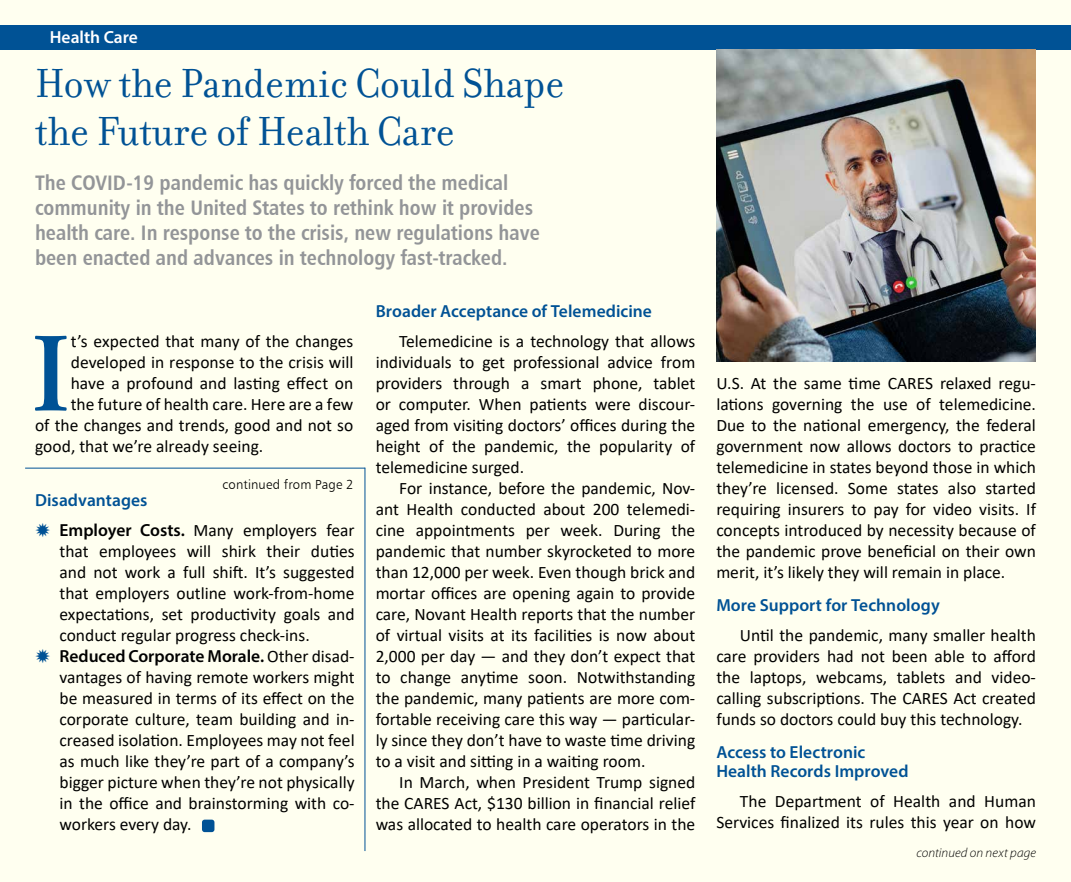
<style>
.page{position:relative;width:1071px;height:882px;background:#fff}
.page>*{position:absolute;margin:0;border:0;box-sizing:border-box;transform-origin:0 0}
.t1{font:600 112.52px "Adobe Garamond Pro";color:#005295}
.t2{font:43.75px/47.2px "Filosofia";color:#005295}
.t3{font:21px/25.2px "Humanist 777 BT Bold Condensed B";color:#939598}
.t4{font:17.5px/21px "Calibri";color:#000;text-align:justify}
.t5{font:600 17.5px/19.2px "Myriad Pro";color:#005295}
.t6{font:600 17.5px "Myriad Pro";color:#000}
.t7{font:600 17.5px "Myriad Pro";color:#fff}
.t8{font:italic 300 13.12px "Myriad Pro";letter-spacing:.01em;color:#000}
.t9{font:13.12px "Humanist 777 BT Light B";letter-spacing:.01em;color:#000}
.s1{font-family:"Myriad Pro";font-weight:600}
.s2{font-family:"Calibri";font-weight:400}
</style>
<div class="page">
<div style="left:1px;top:1px;width:1070px;height:881px;background:#fffff0"></div>
<div style="left:0;top:25px;width:1071px;height:24px;background:#005295"></div>
<img style="left:716px;top:49px;width:320px;height:312px">
<div style="left:202px;top:820px;width:12px;height:12px;background:#005295;border-radius:3px"></div>
<hr style="left:25px;top:468px;width:340px;height:1px;background:#005295">
<hr style="left:365px;top:468px;width:1px;height:383px;background:#005295">
<p class="t7" style="left:50px;top:26px;width:90px">Health Care</p>
<h2 class="t2" style="left:35px;top:61px;width:531px">How the Pandemic Could Shape the Future of Health Care</h2>
<p class="t3" style="left:35px;top:169px;width:507px">The COVID-19 pandemic has quickly forced the medical community in the United States to rethink how it provides health care. In response to the crisis, new regulations have been enacted and advances in technology fast-tracked.</p>
<h1 class="t1" style="left:31px;top:310px;width:41px">I</h1>
<p class="t4" style="left:71px;top:331px;width:284px">t’s expected that many of the changes</p>
<p class="t4" style="left:71px;top:352px;width:284px">developed in response to the crisis will</p>
<p class="t4" style="left:71px;top:373px;width:284px">have a profound and lasting effect on</p>
<p class="t4" style="left:71px;top:394px;width:284px">the future of health care. Here are a few</p>
<p class="t4" style="left:35px;top:415px;width:320px">of the changes and trends, good and not so</p>
<p class="t4" style="left:35px;top:436px;width:230px">good, that we’re already seeing.</p>
<p class="t9" style="left:223px;top:476px;width:132px">continued from Page 2</p>
<p class="t5" style="left:35px;top:490px;width:114px">Disadvantages</p>
<p class="t4" style="left:60px;top:519px;width:297px"><span class="s1">Employer Costs.</span> Many employers fear that employees will shirk their duties and not work a full shift. It’s suggested that employers outline work-from-home expectations, set productivity goals and conduct regular progress check-ins.</p>
<p class="t6" style="left:60px;top:644px;width:297px">Reduced Corporate Morale. <span class="s2">Other disad-</span></p>
<p class="t4" style="left:59px;top:666px;width:297px">vantages of having remote workers might be measured in terms of its effect on the corporate culture, team building and in&shy;creased isolation. Employees may not feel as much like they’re part of a company’s bigger picture when they’re not physically in the office and brainstorming with co&shy;workers every day.</p>
<p class="t5" style="left:376px;top:301px;width:278px">Broader Acceptance of Telemedicine</p>
<p class="t4" style="left:376px;top:330px;width:321px;text-indent:24px">Telemedicine is a technology that allows individuals to get professional advice from providers through a smart phone, tablet or computer. When patients were discour&shy;aged from visiting doctors’ offices during the height of the pandemic, the popularity of telemedicine surged.</p>
<p class="t4" style="left:376px;top:477px;width:321px;text-indent:24px">For instance, before the pandemic, Nov&shy;ant Health conducted about 200 telemedi&shy;cine appointments per week. During the pandemic that number skyrocketed to more than 12,000 per week. Even though brick and mortar offices are opening again to provide care, Novant Health reports that the number of virtual visits at its facilities is now about 2,000 per day — and they don’t expect that to change anytime soon. Notwithstanding the pandemic, many patients are more com&shy;fortable receiving care this way — particular&shy;ly since they don’t have to waste time driving to a visit and sitting in a waiting room.</p>
<p class="t4" style="left:376px;top:771px;width:321px;text-indent:24px">In March, when President Trump signed the CARES Act, $130 billion in financial relief was allocated to health care operators in the</p>
<p class="t4" style="left:716px;top:372px;width:321px">U.S. At the same time CARES relaxed regu&shy;lations governing the use of telemedicine.<br>Due to the national emergency, the federal government now allows doctors to practice telemedicine in states beyond those in which they’re licensed. Some states also started requiring insurers to pay for video visits. If concepts introduced by necessity because of the pandemic prove beneficial on their own merit, it’s likely they will remain in place.</p>
<p class="t5" style="left:716px;top:595px;width:225px">More Support for Technology</p>
<p class="t4" style="left:716px;top:624px;width:321px;text-indent:24px">Until the pandemic, many smaller health care providers had not been able to afford the laptops, webcams, tablets and video&shy;calling subscriptions. The CARES Act created funds so doctors could buy this technology.</p>
<p class="t5" style="left:716px;top:742px;width:194px">Access to Electronic<br>Health Records Improved</p>
<p class="t4" style="left:716px;top:790px;width:321px;text-align:right">The Department of Health and Human<br>Services finalized its rules this year on how</p>
<p class="t8" style="left:916px;top:846px;width:121px">continued on next page</p>
</div>
